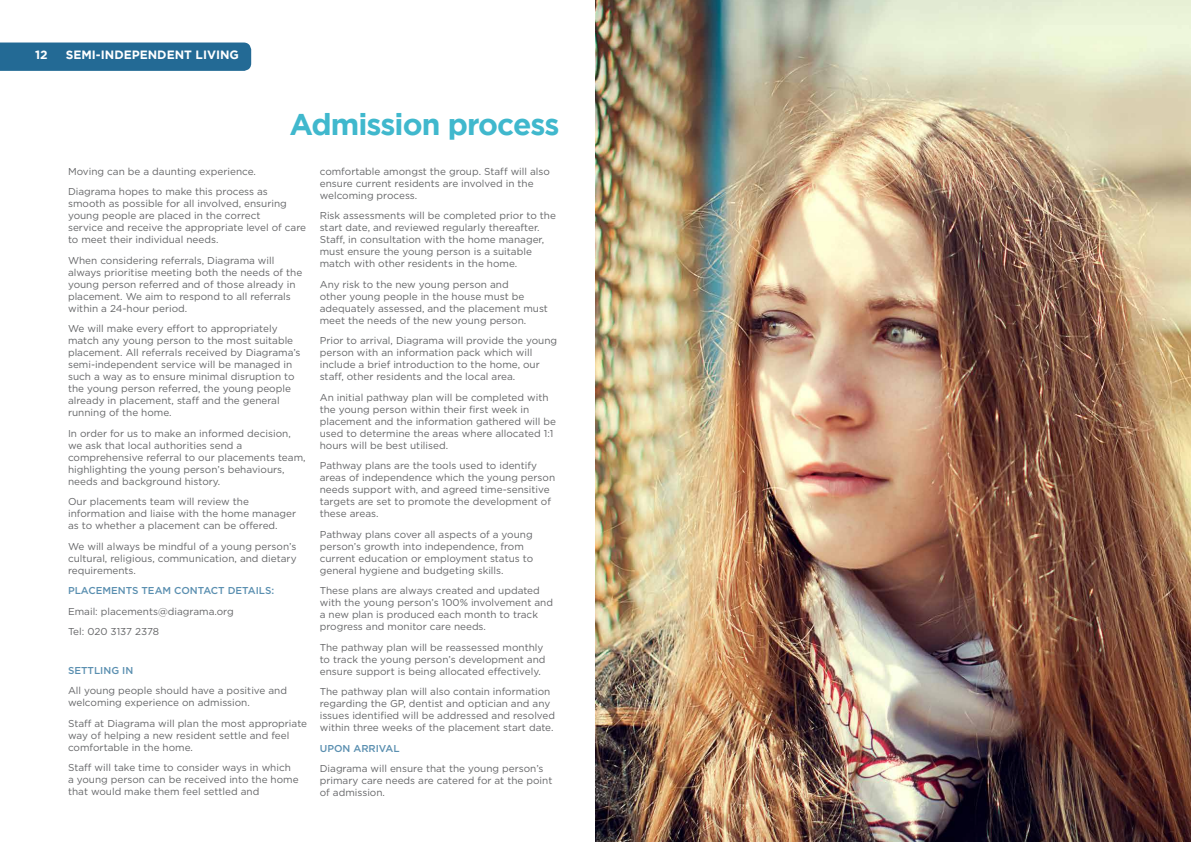
<style>
.page{position:relative;width:1191px;height:842px;background:#fff}
.page>*{position:absolute;margin:0;border:0;box-sizing:border-box;transform-origin:0 0}
.t1{font:700 30px "Gotham";letter-spacing:-.03em;color:#40b8cd}
.t2{font:700 12px "Gotham";color:#fff}
.t3{font:10px/12px "Gotham";color:#646567}
.t4{font:500 10px "Gotham";color:#5a8fb0}
</style>
<div class="page">
<div style="left:0;top:43px;width:251px;height:28px;background:#236a95"></div>
<img style="left:595px;top:0;width:596px;height:842px">
<p class="t2" style="left:35px;top:47px;width:14px">12</p>
<p class="t2" style="left:66px;top:47px;width:175px">SEMI-INDEPENDENT LIVING</p>
<h1 class="t1" style="left:289px;top:107px;width:272px">Admission process</h1>
<p class="t3" style="left:320px;top:165px;width:232px">comfortable amongst the group. Staff will also ensure current residents are involved in the welcoming process.</p>
<p class="t3" style="left:320px;top:209px;width:238px">Risk assessments will be completed prior to the start date, and reviewed regularly thereafter.<br>Staff, in consultation with the home manager, must ensure the young person is a suitable match with other residents in the home.</p>
<p class="t3" style="left:320px;top:278px;width:230px">Any risk to the new young person and<br>other young people in the house must be adequately assessed, and the placement must meet the needs of the new young person.</p>
<p class="t3" style="left:320px;top:334px;width:239px">Prior to arrival, Diagrama will provide the young person with an information pack which will include a brief introduction to the home, our staff, other residents and the local area.</p>
<p class="t3" style="left:320px;top:391px;width:238px">An initial pathway plan will be completed with the young person within their first week in placement and the information gathered will be used to determine the areas where allocated 1:1 hours will be best utilised.</p>
<p class="t3" style="left:320px;top:459px;width:237px">Pathway plans are the tools used to identify areas of independence which the young person needs support with, and agreed time-sensitive targets are set to promote the development of these areas.</p>
<p class="t3" style="left:320px;top:528px;width:215px">Pathway plans cover all aspects of a young person’s growth into independence, from current education or employment status to general hygiene and budgeting skills.</p>
<p class="t3" style="left:320px;top:584px;width:235px">These plans are always created and updated with the young person’s 100% involvement and a new plan is produced each month to track progress and monitor care needs.</p>
<p class="t3" style="left:320px;top:641px;width:227px">The pathway plan will be reassessed monthly to track the young person’s development and ensure support is being allocated effectively.</p>
<p class="t3" style="left:320px;top:685px;width:237px">The pathway plan will also contain information regarding the GP, dentist and optician and any issues identified will be addressed and resolved within three weeks of the placement start date.</p>
<p class="t4" style="left:320px;top:742px;width:81px">UPON ARRIVAL</p>
<p class="t3" style="left:320px;top:762px;width:234px">Diagrama will ensure that the young person’s primary care needs are catered for at the point of admission.</p>
<p class="t3" style="left:68px;top:161px;width:201px;line-height:20.5px">Moving can be a daunting experience.<br>Diagrama hopes to make this process as</p>
<p class="t3" style="left:68px;top:197px;width:240px">smooth as possible for all involved, ensuring young people are placed in the correct<br>service and receive the appropriate level of care to meet their individual needs.</p>
<p class="t3" style="left:68px;top:254px;width:236px">When considering referrals, Diagrama will always prioritise meeting both the needs of the young person referred and of those already in placement. We aim to respond to all referrals within a 24-hour period.</p>
<p class="t3" style="left:68px;top:322px;width:234px">We will make every effort to appropriately match any young person to the most suitable placement. All referrals received by Diagrama’s semi-independent service will be managed in such a way as to ensure minimal disruption to the young person referred, the young people already in placement, staff and the general running of the home.</p>
<p class="t3" style="left:68px;top:427px;width:239px">In order for us to make an informed decision, we ask that local authorities send a comprehensive referral to our placements team, highlighting the young person’s behaviours, needs and background history.</p>
<p class="t3" style="left:68px;top:495px;width:230px">Our placements team will review the information and liaise with the home manager as to whether a placement can be offered.</p>
<p class="t3" style="left:68px;top:540px;width:230px;text-align:justify">We will always be mindful of a young person’s cultural, religious, communication, and dietary requirements.</p>
<p class="t4" style="left:68px;top:585px;width:208px">PLACEMENTS TEAM CONTACT DETAILS:</p>
<p class="t3" style="left:68px;top:601px;width:167px;line-height:20.5px">Email: placements@diagrama.org<br>Tel: 020 3137 2378</p>
<p class="t4" style="left:68px;top:665px;width:67px">SETTLING IN</p>
<p class="t3" style="left:68px;top:685px;width:220px">All young people should have a positive and welcoming experience on admission.</p>
<p class="t3" style="left:68px;top:717px;width:241px">Staff at Diagrama will plan the most appropriate way of helping a new resident settle and feel comfortable in the home.</p>
<p class="t3" style="left:68px;top:762px;width:232px">Staff will take time to consider ways in which a young person can be received into the home that would make them feel settled and</p>
</div>
